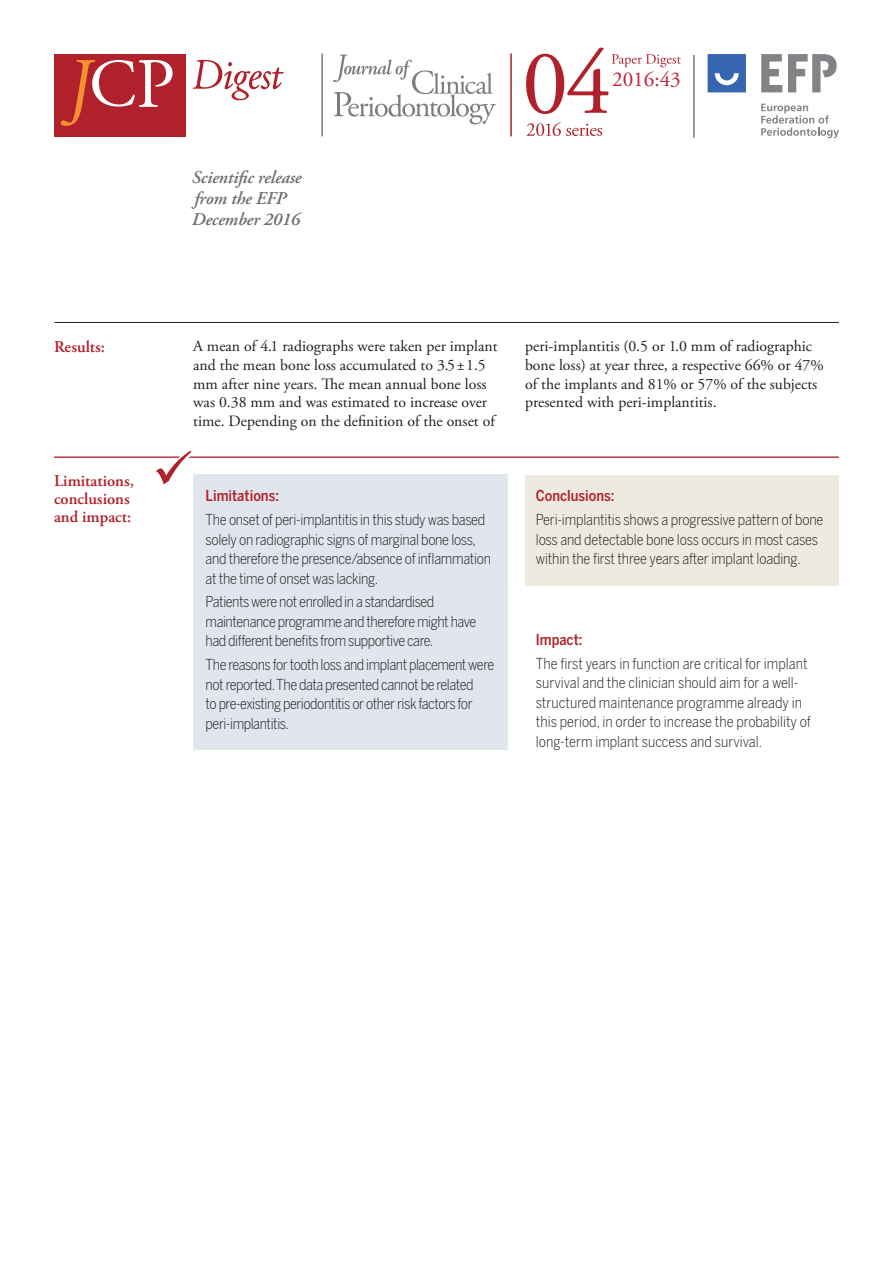
<style>
.page{position:relative;width:893px;height:1263px;background:#fff}
.page>*{position:absolute;margin:0;border:0;box-sizing:border-box;transform-origin:0 0}
.t1{font:92.1px "Adobe Garamond Pro";color:#b1212b}
.t2{font:21.15px "Adobe Garamond Pro";color:#bf1f3c}
.t3{font:italic 600 18px/21px "Adobe Garamond Pro";letter-spacing:-.01em;color:#6c6d70}
.t4{font:600 16.5px/18px "Adobe Garamond Pro";color:#b1212b}
.t5{font:15.75px/18.9px "Adobe Garamond Pro";color:#231f20}
.t6{font:300 15px/19.5px "Benton Sans Cond";letter-spacing:-.02em;color:#231f20}
.t7{font:300 15px/19.5px "Benton Sans Cond";color:#231f20}
.t8{font:500 15px "Benton Sans Cond";color:#b1212b}
</style>
<div class="page">
<hr style="left:321px;top:53px;width:2px;height:83px;background:#7c7e7a">
<hr style="left:693px;top:55px;width:2px;height:83px;background:#7c7e7a">
<hr style="left:510px;top:53px;width:2px;height:83px;background:#b1212b">
<svg style="left:333px;top:55px;width:163px;height:69px"></svg>
<svg style="left:708px;top:54px;width:38px;height:38px"></svg>
<svg style="left:761px;top:104px;width:78px;height:34px"></svg>
<svg style="left:761px;top:54px;width:21px;height:38px"></svg>
<svg style="left:788px;top:54px;width:49px;height:38px"></svg>
<svg style="left:193px;top:60px;width:91px;height:40px"></svg>
<div style="left:54px;top:54px;width:132px;height:82px;background:#b1212b"></div>
<svg style="left:61px;top:60px;width:112px;height:66px"></svg>
<svg style="left:526px;top:122px;width:76px;height:14px"></svg>
<svg style="left:612px;top:54px;width:69px;height:13px"></svg>
<hr style="left:55px;top:322px;width:784px;height:1px;background:#231f20">
<hr style="left:54px;top:456px;width:785px;height:2px;background:#b1212b">
<svg style="left:156px;top:451px;width:36px;height:33px"></svg>
<div style="left:193px;top:474px;width:314px;height:275px;background:#e0e5ee"></div>
<div style="left:525px;top:475px;width:314px;height:111px;background:#efeadf"></div>
<p class="t3" style="left:192px;top:168px;width:111px">Scientific release from the EFP<br>December 2016</p>
<h1 class="t1" style="left:522px;top:28px;width:91px">04</h1>
<h2 class="t2" style="left:612px;top:67px;width:70px">2016:43</h2>
<p class="t4" style="left:54px;top:337px;width:53px">Results:</p>
<p class="t5" style="left:193px;top:337px;width:306px">A mean of 4.1 radiographs were taken per implant and the mean bone loss accumulated to 3.5±1.5 mm after nine years. The mean annual bone loss was 0.38 mm and was estimated to increase over time. Depending on the definition of the onset of</p>
<p class="t5" style="left:525px;top:337px;width:300px">peri-implantitis (0.5 or 1.0 mm of radiographic bone loss) at year three, a respective 66% or 47% of the implants and 81% or 57% of the subjects presented with peri-implantitis.</p>
<p class="t4" style="left:54px;top:472px;width:82px">Limitations, conclusions and impact:</p>
<p class="t8" style="left:206px;top:487px;width:75px">Limitations:</p>
<p class="t6" style="left:206px;top:510px;width:287px">The onset of peri-implantitis in this study was based solely on radiographic signs of marginal bone loss, and therefore the presence/absence of inflammation at the time of onset was lacking.</p>
<p class="t6" style="left:206px;top:592px;width:272px">Patients were not enrolled in a standardised maintenance programme and therefore might have had different benefits from supportive care.</p>
<p class="t6" style="left:206px;top:655px;width:290px">The reasons for tooth loss and implant placement were not reported. The data presented cannot be related<br>to pre-existing periodontitis or other risk factors for peri-implantitis.</p>
<p class="t8" style="left:536px;top:487px;width:80px">Conclusions:</p>
<p class="t6" style="left:536px;top:510px;width:289px">Peri-implantitis shows a progressive pattern of bone loss and detectable bone loss occurs in most cases within the first three years after implant loading.</p>
<p class="t8" style="left:536px;top:631px;width:48px">Impact:</p>
<p class="t7" style="left:536px;top:653px;width:277px">The first years in function are critical for implant survival and the clinician should aim for a well&shy;structured maintenance programme already in this period, in order to increase the probability of long-term implant success and survival.</p>
</div>
